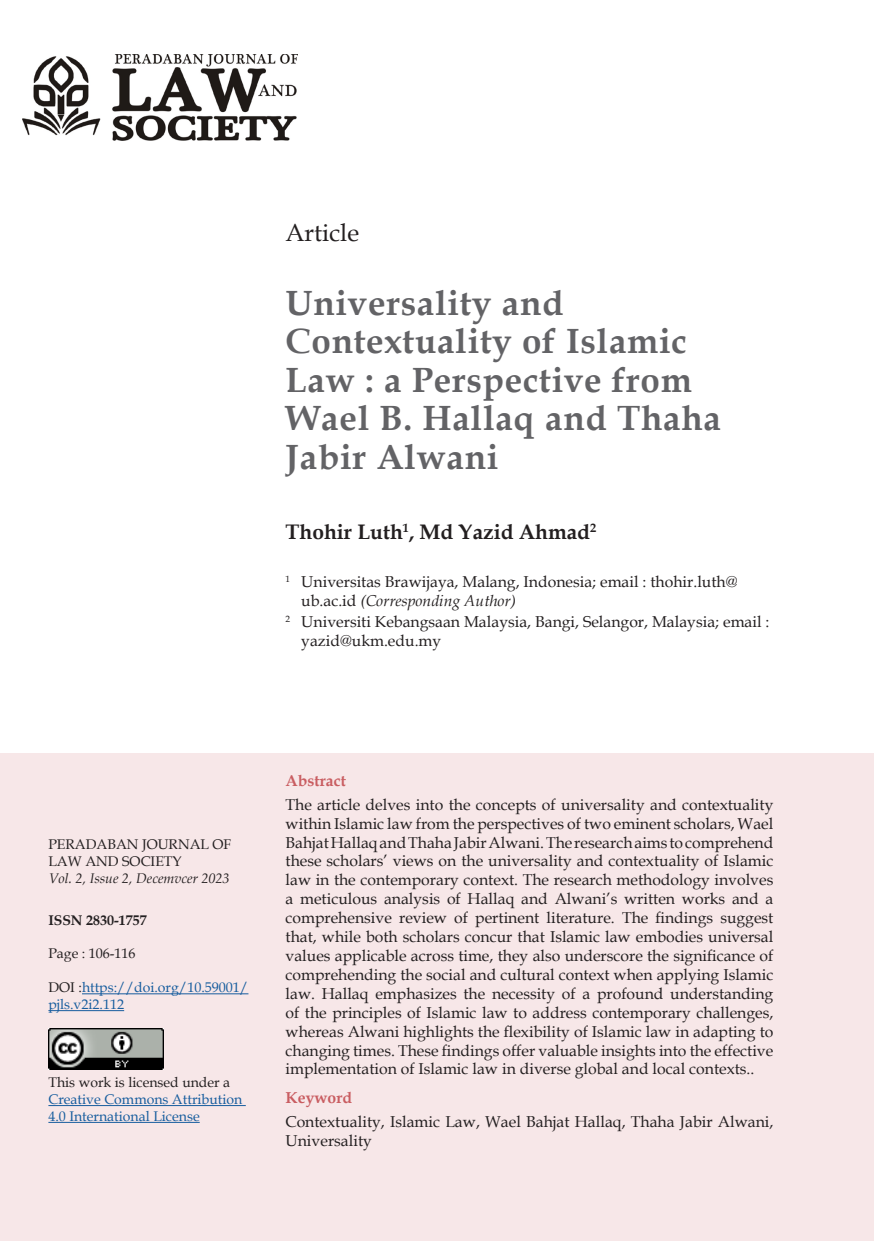
<style>
.page{position:relative;width:874px;height:1241px;background:#fff}
.page>*{position:absolute;margin:0;border:0;box-sizing:border-box;transform-origin:0 0}
.Judul{font:700 35px/38.5px "Book Antiqua";letter-spacing:.02em;color:#636366}
.t1{font:24.5px "Book Antiqua";color:#231f20}
.Depan_Nama_Penulis{font:700 21px "Book Antiqua";color:#231f20}
.abstrak{font:15.75px/18.9px "Book Antiqua";color:#231f20}
.Judul_Abstrak{font:700 15.75px "Book Antiqua";color:#c95d61}
.t2{font:14px/16.8px "Book Antiqua";color:#175d9e}
.t3{font:14px/16.8px "Book Antiqua";color:#231f20}
.t4{font:italic 14px "Book Antiqua";color:#231f20}
.t5{font:700 14px "Book Antiqua";color:#231f20}
.s1{font-style:italic}
.s2{color:#231f20}
</style>
<div class="page">
<div style="left:0;top:753px;width:873px;height:487px;background:#f7e7e8"></div>
<hr style="left:82px;top:993px;width:166px;height:1px;background:#175d9e">
<hr style="left:48px;top:1010px;width:76px;height:1px;background:#175d9e">
<hr style="left:48px;top:1104px;width:198px;height:1px;background:#175d9e">
<hr style="left:48px;top:1121px;width:152px;height:1px;background:#175d9e">
<div style="left:48px;top:1028px;width:115px;height:42px;background:#000"></div>
<img style="left:48px;top:1028px;width:115px;height:40px">
<img style="left:22px;top:54px;width:275px;height:87px">
<p class="t1" style="left:285px;top:215px;width:75px">Article</p>
<p class="Judul" style="left:285px;top:283px;width:437px">Universality and<br>Contextuality of Islamic<br>Law : a Perspective from<br>Wael B. Hallaq and Thaha<br>Jabir Alwani</p>
<p class="Depan_Nama_Penulis" style="left:285px;top:517px;width:312px">Thohir Luth<sup>1</sup>, Md Yazid Ahmad<sup>2</sup></p>
<p class="abstrak" style="left:301px;top:572px;width:437px;text-indent:-16px"><sup>1</sup> Universitas Brawijaya, Malang, Indonesia; email : thohir.luth@ ub.ac.id <span class="s1">(Corresponding Author)</span></p>
<p class="abstrak" style="left:301px;top:612px;width:469px;text-indent:-16px"><sup>2</sup> Universiti Kebangsaan Malaysia, Bangi, Selangor, Malaysia; email : yazid@ukm.edu.my</p>
<p class="t3" style="left:48px;top:835px;width:184px">PERADABAN JOURNAL OF<br>LAW AND SOCIETY</p>
<p class="t4" style="left:48px;top:868px;width:182px">Vol. 2, Issue 2, Decemvcer 2023</p>
<p class="t5" style="left:48px;top:910px;width:100px">ISSN 2830-1757</p>
<p class="t3" style="left:48px;top:944px;width:89px">Page : 106-116</p>
<p class="t2" style="left:48px;top:978px;width:201px"><span class="s2">DOI :</span>https://doi.org/10.59001/ pjls.v2i2.112</p>
<p class="t2" style="left:48px;top:1073px;width:195px"><span class="s2">This work is licensed under a<br></span>Creative Commons Attribution<br>4.0 International License</p>
<p class="Judul_Abstrak" style="left:285px;top:769px;width:62px">Abstract</p>
<p class="abstrak" style="left:285px;top:794px;width:489px;text-align:justify">The article delves into the concepts of universality and contextuality within Islamic law from the perspectives of two eminent scholars, Wael Bahjat Hallaq and Thaha Jabir Alwani. The research aims to comprehend these scholars’ views on the universality and contextuality of Islamic law in the contemporary context. The research methodology involves a meticulous analysis of Hallaq and Alwani’s written works and a comprehensive review of pertinent literature. The findings suggest that, while both scholars concur that Islamic law embodies universal values applicable across time, they also underscore the significance of comprehending the social and cultural context when applying Islamic law. Hallaq emphasizes the necessity of a profound understanding of the principles of Islamic law to address contemporary challenges, whereas Alwani highlights the flexibility of Islamic law in adapting to changing times. These findings offer valuable insights into the effective implementation of Islamic law in diverse global and local contexts..</p>
<p class="Judul_Abstrak" style="left:285px;top:1086px;width:68px">Keyword</p>
<p class="abstrak" style="left:285px;top:1111px;width:489px">Contextuality, Islamic Law, Wael Bahjat Hallaq, Thaha Jabir Alwani,<br>Universality</p>
</div>
